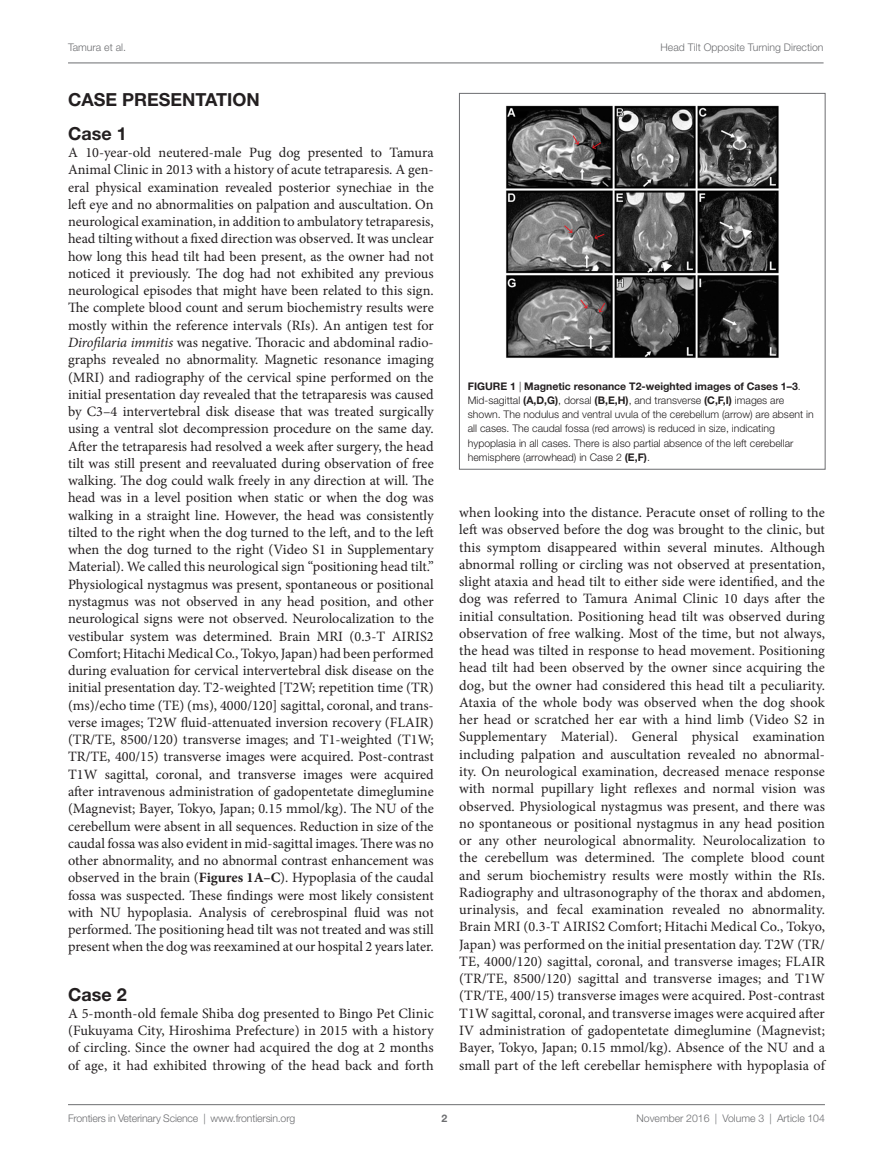
<style>
.page{position:relative;width:893px;height:1170px;background:#fff}
.page>*{position:absolute;margin:0;border:0;box-sizing:border-box;transform-origin:0 0}
.t1{font:700 18px "Helvetica Neue LT Std";color:#231f20}
.t2{font:14.25px/17.2px "Minion Pro";color:#231f20;text-align:justify}
.t3{font:300 10.5px/14.2px "Helvetica Neue LT Std";color:#231f20}
.t4{font:300 10.5px "Helvetica Neue LT Std";color:#6c6d70}
.t5{font:700 10.5px "Helvetica Neue LT Std";color:#6c6d70}
.s1{font-style:italic}
.s2{font-weight:700}
</style>
<div class="page">
<img style="left:506px;top:105px;width:273px;height:253px">
<div style="left:459px;top:93px;width:366px;height:376px;border:1px solid #6c6d70"></div>
<hr style="left:68px;top:63px;width:756px;height:1px;background:#6c6d70">
<hr style="left:68px;top:1104px;width:757px;height:1px;background:#6c6d70">
<p class="t4" style="left:68px;top:41px;width:59px">Tamura et al.</p>
<p class="t4" style="left:660px;top:41px;width:165px">Head Tilt Opposite Turning Direction</p>
<p class="t1" style="left:68px;top:88px;width:27px">CASE</p>
<p class="t1" style="left:122px;top:88px;width:38px">PRESE</p>
<p class="t1" style="left:182px;top:88px;width:79px">NTATION</p>
<p class="t1" style="left:68px;top:122px;width:60px">Case 1</p>
<p class="t2" style="left:68px;top:144px;width:367px">A 10-year-old neutered-male Pug dog presented to Tamura Animal Clinic in 2013 with a history of acute tetraparesis. A gen&shy;eral physical examination revealed posterior synechiae in the left eye and no abnormalities on palpation and auscultation. On neurological examination, in addition to ambulatory tetraparesis, head tilting without a fixed direction was observed. It was unclear how long this head tilt had been present, as the owner had not noticed it previously. The dog had not exhibited any previous neurological episodes that might have been related to this sign.<br>The complete blood count and serum biochemistry results were mostly within the reference intervals (RIs). An antigen test for <span class="s1">Dirofilaria immitis</span> was negative. Thoracic and abdominal radio&shy;graphs revealed no abnormality. Magnetic resonance imaging (MRI) and radiography of the cervical spine performed on the initial presentation day revealed that the tetraparesis was caused by C3–4 intervertebral disk disease that was treated surgically using a ventral slot decompression procedure on the same day.<br>After the tetraparesis had resolved a week after surgery, the head tilt was still present and reevaluated during observation of free walking. The dog could walk freely in any direction at will. The head was in a level position when static or when the dog was walking in a straight line. However, the head was consistently tilted to the right when the dog turned to the left, and to the left when the dog turned to the right (Video S1 in Supplementary Material). We called this neurological sign “positioning head tilt.” Physiological nystagmus was present, spontaneous or positional nystagmus was not observed in any head position, and other neurological signs were not observed. Neurolocalization to the vestibular system was determined. Brain MRI (0.3-T AIRIS2<br>Comfort; Hitachi Medical Co., Tokyo, Japan) had been performed during evaluation for cervical intervertebral disk disease on the initial presentation day. T2-weighted [T2W; repetition time (TR) (ms)/echo time (TE) (ms), 4000/120] sagittal, coronal, and trans&shy;verse images; T2W fluid-attenuated inversion recovery (FLAIR) (TR/TE, 8500/120) transverse images; and T1-weighted (T1W; TR/TE, 400/15) transverse images were acquired. Post-contrast T1W sagittal, coronal, and transverse images were acquired after intravenous administration of gadopentetate dimeglumine (Magnevist; Bayer, Tokyo, Japan; 0.15 mmol/kg). The NU of the cerebellum were absent in all sequences. Reduction in size of the caudal fossa was also evident in mid-sagittal images. There was no other abnormality, and no abnormal contrast enhancement was observed in the brain (<span class="s2">Figures 1A–C</span>). Hypoplasia of the caudal fossa was suspected. These findings were most likely consistent with NU hypoplasia. Analysis of cerebrospinal fluid was not performed. The positioning head tilt was not treated and was still present when the dog was reexamined at our hospital 2 years later.</p>
<p class="t1" style="left:68px;top:982px;width:60px">Case 2</p>
<p class="t2" style="left:68px;top:1004px;width:367px">A 5-month-old female Shiba dog presented to Bingo Pet Clinic (Fukuyama City, Hiroshima Prefecture) in 2015 with a history of circling. Since the owner had acquired the dog at 2 months of age, it had exhibited throwing of the head back and forth</p>
<p class="t3" style="left:468px;top:378px;width:347px"><span class="s2">FIGURE 1</span> | <span class="s2">Magnetic resonance T2-weighted images of Cases 1–3</span>.<br>Mid-sagittal <span class="s2">(A,D,G)</span>, dorsal <span class="s2">(B,E,H)</span>, and transverse <span class="s2">(C,F,I)</span> images are shown. The nodulus and ventral uvula of the cerebellum (arrow) are absent in all cases. The caudal fossa (red arrows) is reduced in size, indicating hypoplasia in all cases. There is also partial absence of the left cerebellar hemisphere (arrowhead) in Case 2 <span class="s2">(E,F)</span>.</p>
<p class="t2" style="left:459px;top:504px;width:367px">when looking into the distance. Peracute onset of rolling to the left was observed before the dog was brought to the clinic, but this symptom disappeared within several minutes. Although abnormal rolling or circling was not observed at presentation, slight ataxia and head tilt to either side were identified, and the dog was referred to Tamura Animal Clinic 10 days after the initial consultation. Positioning head tilt was observed during observation of free walking. Most of the time, but not always, the head was tilted in response to head movement. Positioning head tilt had been observed by the owner since acquiring the dog, but the owner had considered this head tilt a peculiarity.<br>Ataxia of the whole body was observed when the dog shook her head or scratched her ear with a hind limb (Video S2 in Supplementary Material). General physical examination including palpation and auscultation revealed no abnormal&shy;ity. On neurological examination, decreased menace response with normal pupillary light reflexes and normal vision was observed. Physiological nystagmus was present, and there was no spontaneous or positional nystagmus in any head position or any other neurological abnormality. Neurolocalization to the cerebellum was determined. The complete blood count and serum biochemistry results were mostly within the RIs.<br>Radiography and ultrasonography of the thorax and abdomen, urinalysis, and fecal examination revealed no abnormality.<br>Brain MRI (0.3-T AIRIS2 Comfort; Hitachi Medical Co., Tokyo, Japan) was performed on the initial presentation day. T2W (TR/ TE, 4000/120) sagittal, coronal, and transverse images; FLAIR (TR/TE, 8500/120) sagittal and transverse images; and T1W (TR/TE, 400/15) transverse images were acquired. Post-contrast T1W sagittal, coronal, and transverse images were acquired after IV administration of gadopentetate dimeglumine (Magnevist; Bayer, Tokyo, Japan; 0.15 mmol/kg). Absence of the NU and a small part of the left cerebellar hemisphere with hypoplasia of</p>
<p class="t4" style="left:68px;top:1111px;width:229px">Frontiers in Veterinary Science | www.frontiersin.org</p>
<p class="t4" style="left:636px;top:1111px;width:190px">November 2016 | Volume 3 | Article 104</p>
<p class="t5" style="left:441px;top:1111px;width:7px">2</p>
</div>
